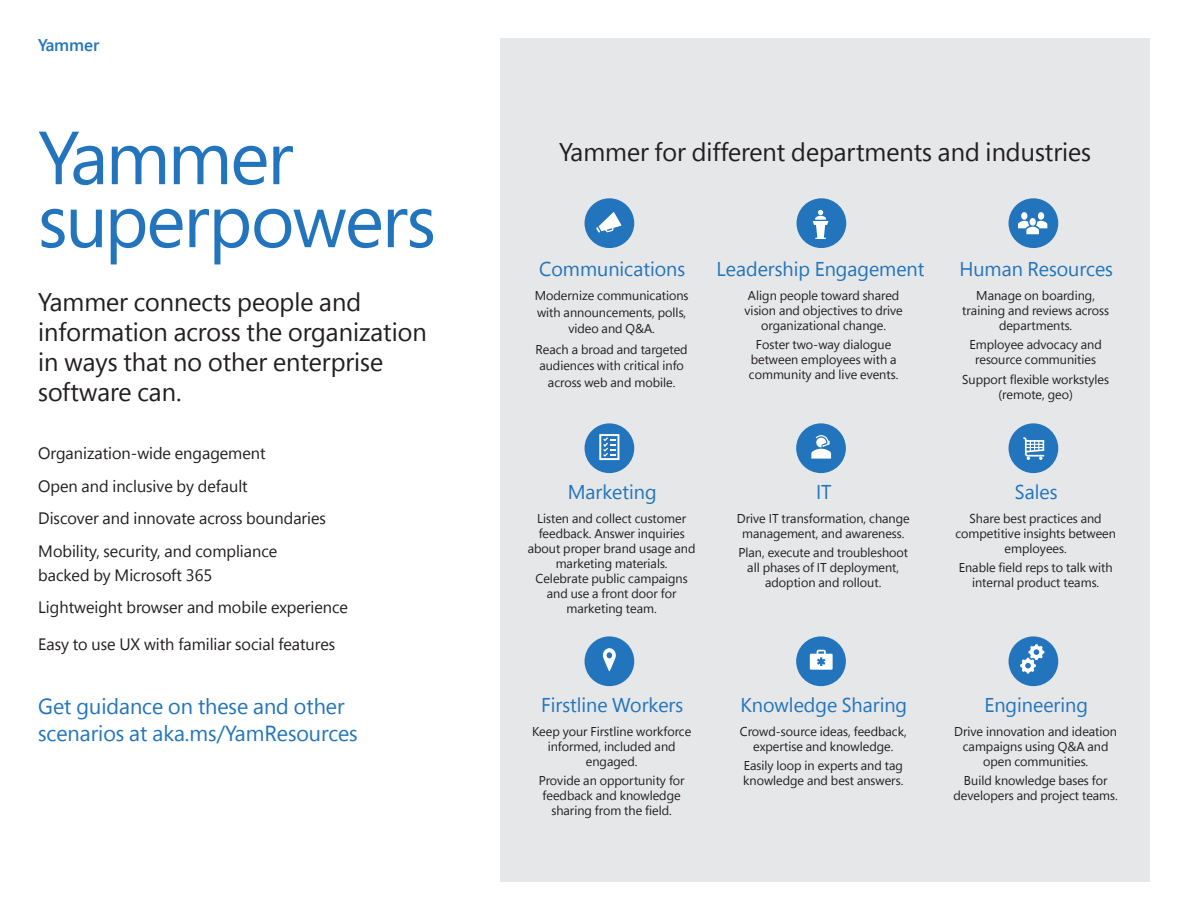
<style>
.page{position:relative;width:1188px;height:918px;background:#fff}
.page>*{position:absolute;margin:0;border:0;box-sizing:border-box;transform-origin:0 0}
.t1{font:75px/63px "Segoe Pro Display";letter-spacing:-.02em;color:#2275bc}
.t2{font:25.5px/30px "Segoe Pro Display";color:#231f20}
.t3{font:21.75px/27px "Segoe Pro Display";color:#2275bc}
.t4{font:19.95px "Segoe Pro Display";color:#2275bc}
.t5{font:600 16.95px "Segoe Pro Display";color:#2275bc}
.t6{font:16.5px/32.5px "Segoe Pro Display";color:#231f20}
.t7{font:12.75px/15px "Segoe Pro Display";color:#231f20;text-align:center}
</style>
<div class="page">
<div style="left:500px;top:38px;width:650px;height:843px;background:#e6e7e9"></div>
<div style="left:585px;top:198px;width:49px;height:50px;background:#2275bc;border-radius:50%"></div>
<div style="left:797px;top:198px;width:49px;height:50px;background:#2275bc;border-radius:50%"></div>
<div style="left:1009px;top:198px;width:49px;height:50px;background:#2275bc;border-radius:50%"></div>
<div style="left:585px;top:423px;width:49px;height:50px;background:#2275bc;border-radius:50%"></div>
<div style="left:585px;top:636px;width:49px;height:50px;background:#2275bc;border-radius:50%"></div>
<div style="left:796px;top:423px;width:50px;height:50px;background:#2275bc;border-radius:50%"></div>
<div style="left:796px;top:636px;width:50px;height:50px;background:#2275bc;border-radius:50%"></div>
<div style="left:1009px;top:423px;width:49px;height:50px;background:#2275bc;border-radius:50%"></div>
<div style="left:1009px;top:636px;width:49px;height:50px;background:#2275bc;border-radius:50%"></div>
<svg style="left:596px;top:212px;width:25px;height:21px"></svg>
<svg style="left:813px;top:210px;width:15px;height:29px"></svg>
<div style="left:1021px;top:212px;width:6px;height:8px;background:#fff;border-radius:50%"></div>
<div style="left:1038px;top:212px;width:6px;height:8px;background:#fff;border-radius:50%"></div>
<div style="left:1030px;top:218px;width:6px;height:8px;background:#fff;border-radius:50%"></div>
<svg style="left:1018px;top:221px;width:29px;height:13px"></svg>
<svg style="left:599px;top:434px;width:20px;height:26px"></svg>
<svg style="left:811px;top:435px;width:20px;height:24px"></svg>
<svg style="left:1023px;top:437px;width:21px;height:23px"></svg>
<svg style="left:603px;top:648px;width:13px;height:23px"></svg>
<svg style="left:810px;top:650px;width:23px;height:20px"></svg>
<svg style="left:1020px;top:644px;width:24px;height:30px"></svg>
<h3 class="t5" style="left:38px;top:33px;width:63px">Yammer</h3>
<h1 class="t1" style="left:38px;top:124px;width:399px">Yammer superpowers</h1>
<h2 class="t2" style="left:38px;top:286px;width:390px">Yammer connects people and information across the organization in ways that no other enterprise software can.</h2>
<p class="t6" style="left:38px;top:437px;width:289px">Organization-wide engagement<br>Open and inclusive by default<br>Discover and innovate across boundaries Mobility, security, and compliance</p>
<p class="t6" style="left:38px;top:558px;width:311px">backed by Microsoft 365<br>Lightweight browser and mobile experience</p>
<p class="t6" style="left:38px;top:628px;width:298px">Easy to use UX with familiar social features</p>
<h3 class="t3" style="left:38px;top:692px;width:321px">Get guidance on these and other scenarios at aka.ms/YamResources</h3>
<h2 class="t2" style="left:559px;top:137px;width:533px">Yammer for different departments and industries</h2>
<h3 class="t4" style="left:539px;top:256px;width:147px">Communications</h3>
<h3 class="t4" style="left:717px;top:256px;width:209px">Leadership Engagement</h3>
<h3 class="t4" style="left:959px;top:256px;width:155px">Human Resources</h3>
<p class="t7" style="left:535px;top:287px;width:155px;line-height:16.5px">Modernize communications with announcements, polls, video and Q&amp;A.</p>
<p class="t7" style="left:536px;top:341px;width:154px;line-height:16.5px">Reach a broad and targeted audiences with critical info across web and mobile.</p>
<h3 class="t4" style="left:568px;top:479px;width:90px">Marketing</h3>
<p class="t7" style="left:528px;top:511px;width:169px">Listen and collect customer feedback. Answer inquiries about proper brand usage and marketing materials.<br>Celebrate public campaigns and use a front door for marketing team.</p>
<h3 class="t4" style="left:541px;top:692px;width:144px">Firstline Workers</h3>
<p class="t7" style="left:532px;top:724px;width:161px">Keep your Firstline workforce informed, included and engaged.</p>
<p class="t7" style="left:539px;top:773px;width:147px">Provide an opportunity for feedback and knowledge sharing from the field.</p>
<p class="t7" style="left:745px;top:288px;width:160px">Align people toward shared vision and objectives to drive organizational change.</p>
<p class="t7" style="left:749px;top:337px;width:151px">Foster two-way dialogue between employees with a community and live events.</p>
<h3 class="t4" style="left:816px;top:479px;width:17px">IT</h3>
<p class="t7" style="left:737px;top:511px;width:174px">Drive IT transformation, change management, and awareness.</p>
<p class="t7" style="left:738px;top:545px;width:171px">Plan, execute and troubleshoot all phases of IT deployment, adoption and rollout.</p>
<h3 class="t4" style="left:740px;top:692px;width:168px">Knowledge Sharing</h3>
<p class="t7" style="left:740px;top:724px;width:168px">Crowd-source ideas, feedback, expertise and knowledge.</p>
<p class="t7" style="left:743px;top:758px;width:162px;text-align:left">Easily loop in experts and tag knowledge and best answers.</p>
<p class="t7" style="left:962px;top:288px;width:148px">Manage on boarding, training and reviews across departments.</p>
<p class="t7" style="left:969px;top:337px;width:134px">Employee advocacy and resource communities</p>
<p class="t7" style="left:962px;top:371px;width:148px">Support flexible workstyles (remote, geo)</p>
<h3 class="t4" style="left:1015px;top:479px;width:44px">Sales</h3>
<p class="t7" style="left:955px;top:511px;width:162px">Share best practices and competitive insights between employees.</p>
<p class="t7" style="left:959px;top:560px;width:155px">Enable field reps to talk with internal product teams.</p>
<h3 class="t4" style="left:984px;top:692px;width:105px">Engineering</h3>
<p class="t7" style="left:954px;top:724px;width:164px">Drive innovation and ideation campaigns using Q&amp;A and open communities.</p>
<p class="t7" style="left:954px;top:773px;width:166px">Build knowledge bases for developers and project teams.</p>
</div>
